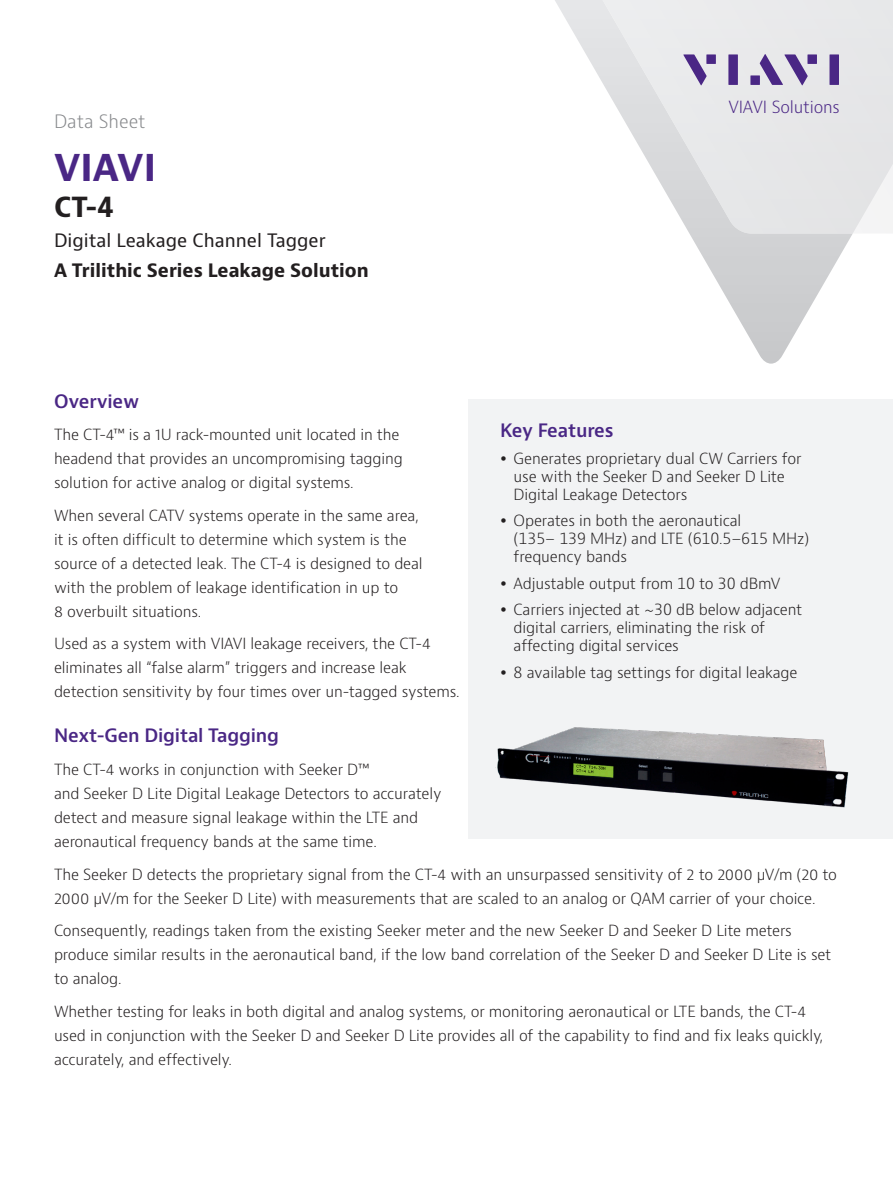
<style>
.page{position:relative;width:893px;height:1191px;background:#fff}
.page>*{position:absolute;margin:0;border:0;box-sizing:border-box;transform-origin:0 0}
.H1_Brand_Sub-Brand_2{font:700 36px "Bernino Sans";color:#4a2785}
.H2_Product_18_24{font:700 27px "Bernino Sans";color:#231f20}
.H3_Product_Descripto{font:700 18px/30px "Bernino Sans";color:#231f20}
.H2_Heading_Purple_12{font:600 18px "Bernino Sans";letter-spacing:-.01em;color:#4a2785}
.H2_Bullet_Heading_Pu{font:600 18px "Bernino Sans";letter-spacing:-.015em;color:#4a2785}
.P_DocType{font:300 18px "Bernino Sans";color:#87898c}
.t1{font:300 16.35px "Bernino Sans";letter-spacing:-.01em;color:#4a2785}
.P_10_16{font:300 15px/24px "Bernino Sans";letter-spacing:-.01em;color:#231f20}
.s1{font-weight:400}
</style>
<div class="page">
<svg style="left:690px;top:234px;width:162px;height:130px"></svg>
<svg style="left:555px;top:0;width:338px;height:234px"></svg>
<svg style="left:683px;top:54px;width:24px;height:31px"></svg>
<div style="left:706px;top:54px;width:10px;height:10px;background:#4a2785"></div>
<div style="left:728px;top:54px;width:10px;height:31px;background:#4a2785"></div>
<div style="left:807px;top:54px;width:10px;height:10px;background:#4a2785"></div>
<div style="left:829px;top:54px;width:10px;height:31px;background:#4a2785"></div>
<svg style="left:760px;top:54px;width:48px;height:31px"></svg>
<div style="left:750px;top:75px;width:10px;height:10px;background:#4a2785"></div>
<div style="left:468px;top:399px;width:425px;height:439px;background:#f2f3f4"></div>
<img style="left:497px;top:727px;width:352px;height:80px">
<p class="P_DocType" style="left:54px;top:109px;width:93px">Data Sheet</p>
<p class="H1_Brand_Sub-Brand_2" style="left:54px;top:144px;width:104px">VIAVI</p>
<p class="H2_Product_18_24" style="left:54px;top:189px;width:61px">CT-4</p>
<p class="H3_Product_Descripto" style="left:54px;top:225px;width:316px"><span class="s1">Digital Leakage Channel Tagger<br></span>A Trilithic Series Leakage Solution</p>
<p class="t1" style="left:728px;top:96px;width:113px">VIAVI Solutions</p>
<p class="H2_Heading_Purple_12" style="left:54px;top:389px;width:87px">Overview</p>
<p class="P_10_16" style="left:54px;top:423px;width:350px">The CT-4™ is a 1U rack-mounted unit located in the headend that provides an uncompromising tagging solution for active analog or digital systems.</p>
<p class="P_10_16" style="left:54px;top:503px;width:370px">When several CATV systems operate in the same area, it is often difficult to determine which system is the source of a detected leak. The CT-4 is designed to deal with the problem of leakage identification in up to<br>8 overbuilt situations.</p>
<p class="P_10_16" style="left:54px;top:632px;width:407px">Used as a system with VIAVI leakage receivers, the CT-4 eliminates all “false alarm” triggers and increase leak detection sensitivity by four times over un-tagged systems.</p>
<p class="H2_Heading_Purple_12" style="left:54px;top:724px;width:227px">Next-Gen Digital Tagging</p>
<p class="P_10_16" style="left:54px;top:757px;width:389px">The CT-4 works in conjunction with Seeker D™<br>and Seeker D Lite Digital Leakage Detectors to accurately detect and measure signal leakage within the LTE and aeronautical frequency bands at the same time.</p>
<p class="P_10_16" style="left:54px;top:862px;width:785px">The Seeker D detects the proprietary signal from the CT-4 with an unsurpassed sensitivity of 2 to 2000 μV/m (20 to<br>2000 μV/m for the Seeker D Lite) with measurements that are scaled to an analog or QAM carrier of your choice.</p>
<p class="P_10_16" style="left:54px;top:918px;width:779px">Consequently, readings taken from the existing Seeker meter and the new Seeker D and Seeker D Lite meters produce similar results in the aeronautical band, if the low band correlation of the Seeker D and Seeker D Lite is set to analog.</p>
<p class="P_10_16" style="left:54px;top:999px;width:771px">Whether testing for leaks in both digital and analog systems, or monitoring aeronautical or LTE bands, the CT-4 used in conjunction with the Seeker D and Seeker D Lite provides all of the capability to find and fix leaks quickly, accurately, and effectively.</p>
<p class="H2_Bullet_Heading_Pu" style="left:500px;top:419px;width:115px">Key Features</p>
<p class="P_10_16" style="left:514px;top:450px;width:289px;line-height:18px">Generates proprietary dual CW Carriers for use with the Seeker D and Seeker D Lite<br>Digital Leakage Detectors</p>
<p class="P_10_16" style="left:514px;top:512px;width:297px;line-height:18px">Operates in both the aeronautical<br>(135– 139 MHz) and LTE (610.5–615 MHz) frequency bands</p>
<p class="P_10_16" style="left:514px;top:572px;width:268px">Adjustable output from 10 to 30 dBmV</p>
<p class="P_10_16" style="left:514px;top:601px;width:290px;line-height:18px">Carriers injected at ~30 dB below adjacent digital carriers, eliminating the risk of affecting digital services</p>
<p class="P_10_16" style="left:514px;top:661px;width:285px">8 available tag settings for digital leakage</p>
</div>
